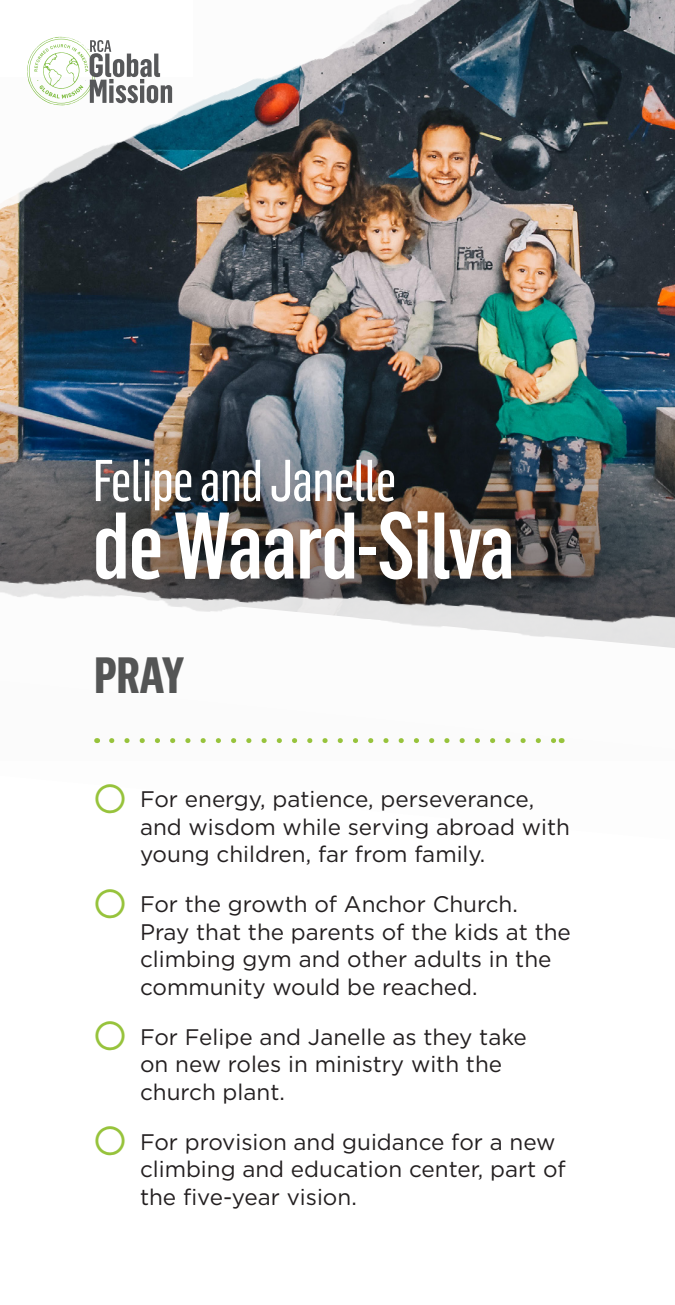
<style>
.page{position:relative;width:675px;height:1305px;background:#fff}
.page>*{position:absolute;margin:0;border:0;box-sizing:border-box;transform-origin:0 0}
.t1{font:500 92.5px "Flama Condensed";letter-spacing:-.02em;color:#fff}
.t2{font:57.75px "Flama Condensed Basic";letter-spacing:-.02em;color:#fff}
.t3{font:700 50px "Flama Condensed";color:#545555}
.t4{font:22.5px/27.5px "Gotham";color:#231f20}
</style>
<div class="page">
<img style="left:0;top:0;width:675px;height:389px">
<img style="left:0;top:389px;width:675px;height:164px">
<img style="left:0;top:553px;width:675px;height:191px">
<img style="left:0;top:0;width:650px;height:222px">
<img style="left:0;top:0;width:462px;height:211px">
<div style="left:0;top:0;width:193px;height:77px;background:#fff"></div>
<svg style="left:27px;top:37px;width:145px;height:68px"></svg>
<p class="t2" style="left:92px;top:445px;width:305px">Felipe and Janelle</p>
<p class="t1" style="left:92px;top:487px;width:424px">de Waard-Silva</p>
<p class="t3" style="left:94px;top:643px;width:92px">PRAY</p>
<p class="t4" style="left:140px;top:785px;width:432px">For energy, patience, perseverance, and wisdom while serving abroad with young children, far from family.</p>
<p class="t4" style="left:140px;top:890px;width:432px">For the growth of Anchor Church.<br>Pray that the parents of the kids at the climbing gym and other adults in the community would be reached.</p>
<p class="t4" style="left:140px;top:1023px;width:388px">For Felipe and Janelle as they take on new roles in ministry with the church plant.</p>
<p class="t4" style="left:140px;top:1128px;width:427px">For provision and guidance for a new climbing and education center, part of the five-year vision.</p>
</div>
